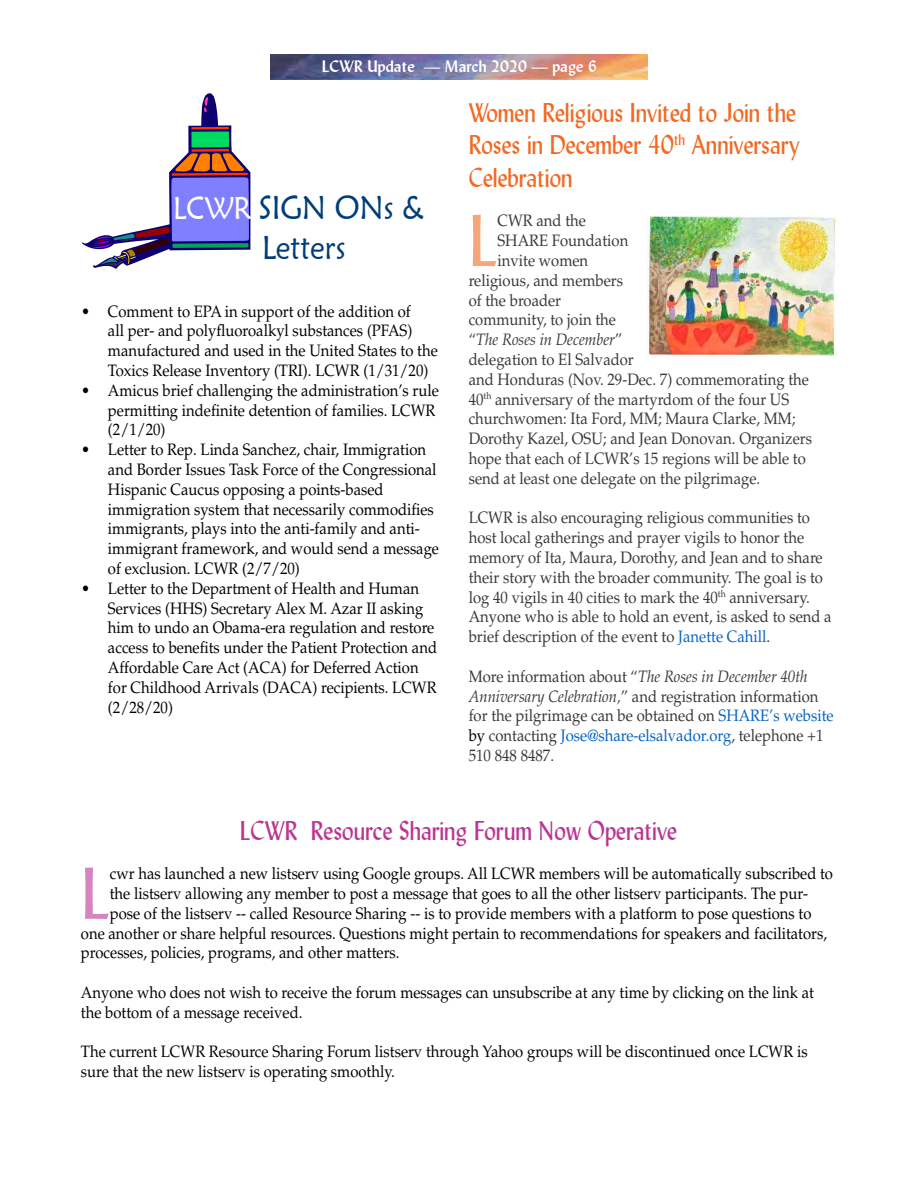
<style>
.page{position:relative;width:918px;height:1188px;background:#fff}
.page>*{position:absolute;margin:0;border:0;box-sizing:border-box;transform-origin:0 0}
.t1{font:72.45px "Lydian BT";color:#f7a57a;scale:.9 1}
.t2{font:72.45px "Lydian BT";color:#d686bf;scale:.9 1}
.t3{font:33px/39.6px "Maiandra GD";color:#003d79;text-align:center;scale:.9 1}
.t4{font:27px/32.4px "Lydian BT";color:#f26922;scale:.9 1}
.t5{font:27px "Lydian BT";color:#bb3594;scale:.9 1}
.t6{font:16.5px/19.8px "Palatino LT Std";color:#000;scale:.9 1}
.t7{font:16.5px/19.8px "Palatino LT Std";color:#383838;scale:.9 1}
.t8{font:700 16.5px "Lydian BT";color:#fff}
.t9{font:italic 16.5px "Palatino LT Std";color:#383838;scale:.9 1}
.s1{font-size:31.5px;color:#fff}
.s2{font-style:normal}
.s3{color:#0563c1}
.s4{font-style:italic}
.s5{color:#000}
</style>
<div class="page">
<img style="left:271px;top:54px;width:377px;height:26px">
<svg style="left:82px;top:93px;width:168px;height:176px"></svg>
<hr style="left:191px;top:127px;width:38px;height:2px;background:#f30">
<hr style="left:192px;top:149px;width:37px;height:3px;background:#f30">
<div style="left:191px;top:131px;width:38px;height:16px;background:#00d961"></div>
<img style="left:648px;top:217px;width:188px;height:139px">
<p class="t8" style="left:322px;top:56px;width:277px">LCWR Update — March 2020 — page 6</p>
<h2 class="t3" style="left:173px;top:187px;width:279px"><span class="s1">LCWR</span> SIGN ONs &amp;<br>Letters</h2>
<p class="t6" style="left:108px;top:301px;width:368px;text-indent:-27px">• Comment to EPA in support of the addition of<br>all per- and polyfluoroalkyl substances (PFAS) manufactured and used in the United States to the Toxics Release Inventory (TRI). LCWR (1/31/20)</p>
<p class="t6" style="left:108px;top:381px;width:369px;text-indent:-27px">• Amicus brief challenging the administration’s rule permitting indefinite detention of families. LCWR (2/1/20)</p>
<p class="t6" style="left:108px;top:440px;width:369px;text-indent:-27px">• Letter to Rep. Linda Sanchez, chair, Immigration and Border Issues Task Force of the Congressional Hispanic Caucus opposing a points-based immigration system that necessarily commodifies immigrants, plays into the anti-family and anti&shy;immigrant framework, and would send a message of exclusion. LCWR (2/7/20)</p>
<p class="t6" style="left:108px;top:579px;width:367px;text-indent:-27px">• Letter to the Department of Health and Human Services (HHS) Secretary Alex M. Azar II asking him to undo an Obama-era regulation and restore access to benefits under the Patient Protection and Affordable Care Act (ACA) for Deferred Action for Childhood Arrivals (DACA) recipients. LCWR (2/28/20)</p>
<h3 class="t4" style="left:469px;top:96px;width:369px">Women Religious Invited to Join the<br>Roses in December 40<sup>th</sup> Anniversary<br>Celebration</h3>
<h1 class="t1" style="left:469px;top:196px;width:34px">L</h1>
<p class="t7" style="left:498px;top:211px;width:100px">CWR and the</p>
<p class="t7" style="left:498px;top:231px;width:147px">SHARE Foundation</p>
<p class="t7" style="left:498px;top:251px;width:102px">invite women</p>
<p class="t7" style="left:469px;top:271px;width:173px">religious, and members</p>
<p class="t7" style="left:469px;top:290px;width:104px">of the broader</p>
<p class="t7" style="left:469px;top:310px;width:165px">community, to join the</p>
<p class="t9" style="left:469px;top:330px;width:172px"><span class="s2">“</span>The Roses in December<span class="s2">”</span></p>
<p class="t7" style="left:469px;top:350px;width:185px">delegation to El Salvador</p>
<p class="t7" style="left:469px;top:370px;width:380px">and Honduras (Nov. 29-Dec. 7) commemorating the</p>
<p class="t7" style="left:469px;top:389px;width:358px">40<sup>th</sup> anniversary of the martyrdom of the four US</p>
<p class="t7" style="left:469px;top:409px;width:365px">churchwomen: Ita Ford, MM; Maura Clarke, MM;</p>
<p class="t7" style="left:469px;top:429px;width:383px">Dorothy Kazel, OSU; and Jean Donovan. Organizers</p>
<p class="t7" style="left:469px;top:449px;width:376px">hope that each of LCWR’s 15 regions will be able to</p>
<p class="t7" style="left:469px;top:469px;width:325px">send at least one delegate on the pilgrimage.</p>
<p class="t7" style="left:469px;top:508px;width:405px">LCWR is also encouraging religious communities to host local gatherings and prayer vigils to honor the memory of Ita, Maura, Dorothy, and Jean and to share their story with the broader community. The goal is to log 40 vigils in 40 cities to mark the 40<sup>th</sup> anniversary.<br>Anyone who is able to hold an event, is asked to send a brief description of the event to <span class="s3">Janette Cahill</span>.</p>
<p class="t7" style="left:469px;top:667px;width:407px">More information about “<span class="s4">The Roses in December 40th Anniversary Celebration,</span>” and registration information for the pilgrimage can be obtained on <span class="s3">SHARE’s website </span><span class="s5">by</span> contacting <span class="s3">Jose@share-elsalvador.org</span>, telephone +1<br>510 848 8487.</p>
<h3 class="t5" style="left:240px;top:814px;width:487px">LCWR Resource Sharing Forum Now Operative</h3>
<h1 class="t2" style="left:81px;top:849px;width:34px">L</h1>
<p class="t6" style="left:110px;top:864px;width:805px">cwr has launched a new listserv using Google groups. All LCWR members will be automatically subscribed to</p>
<p class="t6" style="left:110px;top:884px;width:777px">the listserv allowing any member to post a message that goes to all the other listserv participants. The pur-</p>
<p class="t6" style="left:110px;top:904px;width:781px">pose of the listserv -- called Resource Sharing -- is to provide members with a platform to pose questions to</p>
<p class="t6" style="left:81px;top:923px;width:831px">one another or share helpful resources. Questions might pertain to recommendations for speakers and facilitators,</p>
<p class="t6" style="left:81px;top:943px;width:355px">processes, policies, programs, and other matters.</p>
<p class="t6" style="left:81px;top:983px;width:816px">Anyone who does not wish to receive the forum messages can unsubscribe at any time by clicking on the link at the bottom of a message received.</p>
<p class="t6" style="left:81px;top:1042px;width:809px">The current LCWR Resource Sharing Forum listserv through Yahoo groups will be discontinued once LCWR is sure that the new listserv is operating smoothly.</p>
</div>
